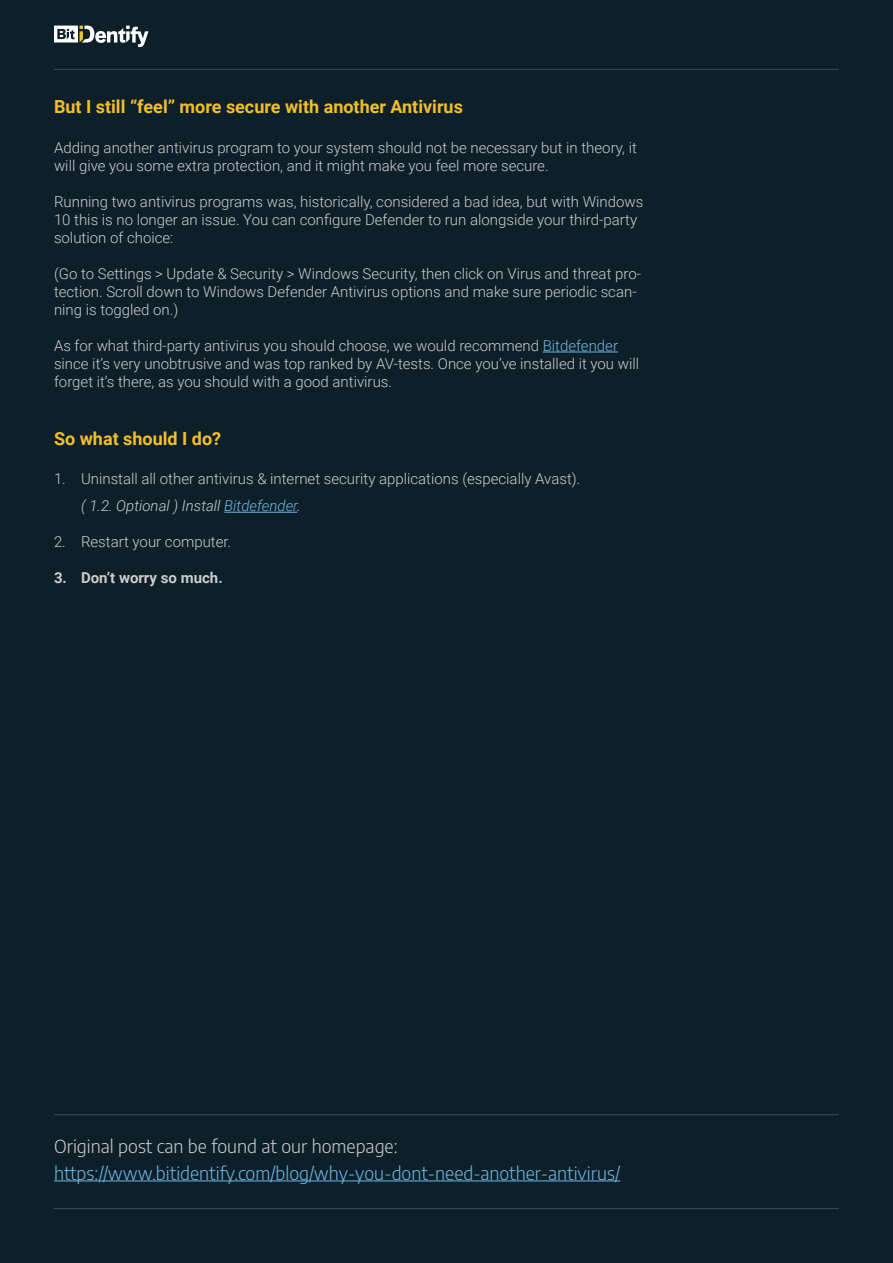
<style>
.page{position:relative;width:893px;height:1263px;background:#0d202a}
.page>*{position:absolute;margin:0;border:0;box-sizing:border-box;transform-origin:0 0}
.t1{font:300 18px "Encode Sans";color:#6db7e5}
.t2{font:700 18px "Roboto";color:#f2bf2b}
.t3{font:300 18px "Encode Sans";color:#cdcccb}
.t4{font:300 15px/18px "Roboto";color:#cdcccb}
.t5{font:700 15px "Roboto";color:#cdcccb}
.s1{color:#6db7e5}
.s2{font-style:italic}
.s3{font-style:italic;color:#6db7e5}
</style>
<div class="page">
<svg style="left:54px;top:26px;width:94px;height:21px"></svg>
<hr style="left:54px;top:1208px;width:785px;height:1px;background:#3d4d55">
<hr style="left:54px;top:69px;width:785px;height:1px;background:#3d4d55">
<hr style="left:54px;top:1114px;width:785px;height:1px;background:#3d4d55">
<hr style="left:54px;top:1181px;width:566px;height:1px;background:#6db7e5">
<hr style="left:543px;top:352px;width:75px;height:1px;background:#6db7e5">
<hr style="left:224px;top:512px;width:73px;height:1px;background:#6db7e5">
<p class="t2" style="left:54px;top:99px;width:410px">But I still “feel” more secure with another Antivirus</p>
<p class="t4" style="left:54px;top:140px;width:584px">Adding another antivirus program to your system should not be necessary but in theory, it will give you some extra protection, and it might make you feel more secure.</p>
<p class="t4" style="left:54px;top:194px;width:591px">Running two antivirus programs was, historically, considered a bad idea, but with Windows<br>10 this is no longer an issue. You can configure Defender to run alongside your third-party solution of choice:</p>
<p class="t4" style="left:54px;top:266px;width:588px">(Go to Settings &gt; Update &amp; Security &gt; Windows Security, then click on Virus and threat pro&shy;tection. Scroll down to Windows Defender Antivirus options and make sure periodic scan&shy;ning is toggled on.)</p>
<p class="t4" style="left:54px;top:338px;width:587px">As for what third-party antivirus you should choose, we would recommend <span class="s1">Bitdefender </span>since it’s very unobtrusive and was top ranked by AV-tests. Once you’ve installed it you will forget it’s there, as you should with a good antivirus.</p>
<p class="t2" style="left:54px;top:431px;width:169px">So what should I do?</p>
<p class="t4" style="left:81px;top:466px;width:501px;line-height:27px;text-indent:-27px">1. Uninstall all other antivirus &amp; internet security applications (especially Avast). <span class="s2">( 1.2. Optional ) Install</span> <span class="s3">Bitdefender</span><span class="s2">.</span></p>
<p class="t4" style="left:54px;top:534px;width:179px">2. Restart your computer.</p>
<p class="t5" style="left:54px;top:572px;width:170px">3. Don’t worry so much.</p>
<p class="t3" style="left:54px;top:1138px;width:345px">Original post can be found at our homepage:</p>
<p class="t1" style="left:54px;top:1165px;width:568px">https://www.bitidentify.com/blog/why-you-dont-need-another-antivirus/</p>
</div>
